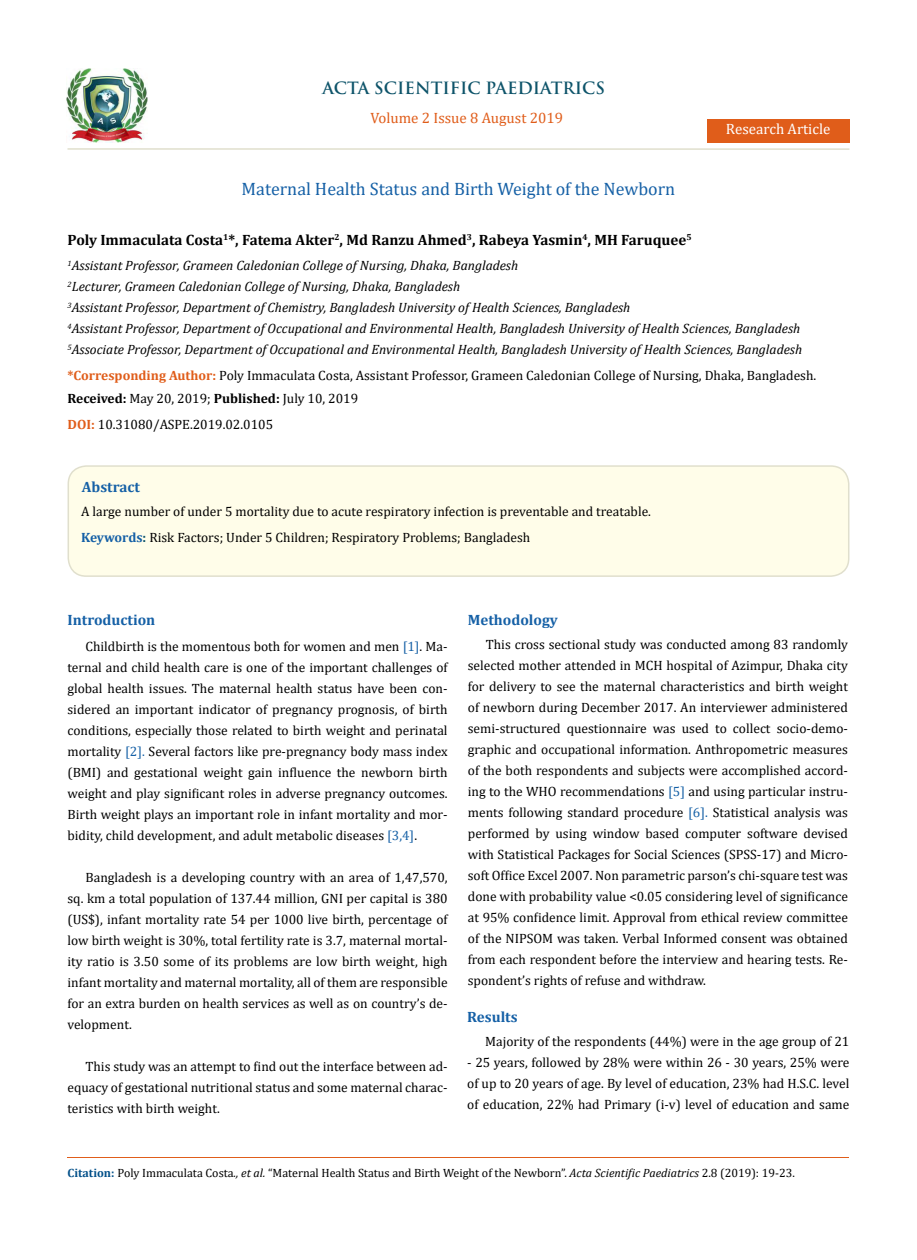
<style>
.page{position:relative;width:917px;height:1260px;background:#fff}
.page>*{position:absolute;margin:0;border:0;box-sizing:border-box;transform-origin:0 0}
.t1{font:18px "Cambria";color:#1560a6}
.t2{font:700 16.5px "Trajan Pro";color:#0e546a}
.t3{font:700 15px "Cambria";color:#000}
.t4{font:700 15px "Cambria";color:#1560a6}
.t5{font:15px "Cambria";color:#e05d1a}
.t6{font:15px "Cambria";color:#fff}
.t7{font:13.5px/21px "Cambria";color:#000;text-align:justify}
.t8{font:italic 13.5px/21px "Cambria";color:#000}
.t9{font:12px "Cambria";color:#000}
.s1{font-weight:700;color:#e05d1a}
.s2{font-weight:700}
.s3{font-weight:700;color:#1560a6}
.s4{font-weight:700;color:#0e546a}
.s5{color:#1560a6}
.s6{font-weight:700;color:#035089}
.s7{font-style:italic}
</style>
<div class="page">
<img style="left:67px;top:68px;width:80px;height:74px">
<div style="left:707px;top:119px;width:142px;height:23px;background:#e05d1a"></div>
<div style="left:68px;top:466px;width:780px;height:110px;background:#fffde9;border-radius:18px"></div>
<div style="left:68px;top:465px;width:781px;height:112px;border:2px solid #e0dfcd;border-radius:18px"></div>
<hr style="left:67px;top:1158px;width:782px;height:1px;background:#e05d1a">
<hr style="left:67px;top:148px;width:782px;height:2px;background:#e0dfcd">
<p class="t2" style="left:322px;top:77px;width:284px">ACTA SCIENTIFIC PAEDIATRICS</p>
<p class="t5" style="left:370px;top:109px;width:194px">Volume 2 Issue 8 August 2019</p>
<p class="t6" style="left:726px;top:120px;width:106px">Research Article</p>
<h1 class="t1" style="left:242px;top:178px;width:435px">Maternal Health Status and Birth Weight of the Newborn</h1>
<p class="t3" style="left:67px;top:229px;width:625px">Poly Immaculata Costa<sup>1</sup>*, Fatema Akter<sup>2</sup>, Md Ranzu Ahmed<sup>3</sup>, Rabeya Yasmin<sup>4</sup>, MH Faruquee<sup>5</sup></p>
<p class="t8" style="left:68px;top:254px;width:736px"><sup>1</sup>Assistant Professor, Grameen Caledonian College of Nursing, Dhaka, Bangladesh<br><sup>2</sup>Lecturer, Grameen Caledonian College of Nursing, Dhaka, Bangladesh<br><sup>3</sup>Assistant Professor, Department of Chemistry, Bangladesh University of Health Sciences, Bangladesh<br><sup>4</sup>Assistant Professor, Department of Occupational and Environmental Health, Bangladesh University of Health Sciences, Bangladesh <sup>5</sup>Associate Professor, Department of Occupational and Environmental Health, Bangladesh University of Health Sciences, Bangladesh</p>
<p class="t7" style="left:68px;top:364px;width:750px"><span class="s1">*Corresponding Author:</span> Poly Immaculata Costa, Assistant Professor, Grameen Caledonian College of Nursing, Dhaka, Bangladesh.</p>
<p class="t7" style="left:68px;top:388px;width:292px"><span class="s2">Received:</span> May 20, 2019; <span class="s2">Published:</span> July 10, 2019</p>
<p class="t7" style="left:68px;top:414px;width:207px"><span class="s1">DOI:</span> 10.31080/ASPE.2019.02.0105</p>
<p class="t4" style="left:82px;top:476px;width:60px">Abstract</p>
<p class="t7" style="left:81px;top:501px;width:571px">A large number of under 5 mortality due to acute respiratory infection is preventable and treatable.</p>
<p class="t7" style="left:81px;top:527px;width:451px"><span class="s3">Keywords</span><span class="s4">:</span> Risk Factors; Under 5 Children; Respiratory Problems; Bangladesh</p>
<p class="t4" style="left:68px;top:610px;width:89px">Introduction</p>
<p class="t7" style="left:67px;top:636px;width:381px;text-indent:18px">Childbirth is the momentous both for women and men <span class="s5">[1]</span>. Ma&shy;ternal and child health care is one of the important challenges of global health issues. The maternal health status have been con&shy;sidered an important indicator of pregnancy prognosis, of birth conditions, especially those related to birth weight and perinatal mortality <span class="s5">[2].</span> Several factors like pre-pregnancy body mass index (BMI) and gestational weight gain influence the newborn birth weight and play significant roles in adverse pregnancy outcomes.<br>Birth weight plays an important role in infant mortality and mor&shy;bidity, child development, and adult metabolic diseases <span class="s5">[3,4]</span>.</p>
<p class="t7" style="left:67px;top:867px;width:381px;text-indent:18px">Bangladesh is a developing country with an area of 1,47,570, sq. km a total population of 137.44 million, GNI per capital is 380 (US$), infant mortality rate 54 per 1000 live birth, percentage of low birth weight is 30%, total fertility rate is 3.7, maternal mortal&shy;ity ratio is 3.50 some of its problems are low birth weight, high infant mortality and maternal mortality, all of them are responsible for an extra burden on health services as well as on country’s de&shy;velopment.</p>
<p class="t7" style="left:67px;top:1056px;width:381px;text-indent:18px">This study was an attempt to find out the interface between ad&shy;equacy of gestational nutritional status and some maternal charac&shy;teristics with birth weight.</p>
<p class="t4" style="left:468px;top:610px;width:92px">Methodology</p>
<p class="t7" style="left:468px;top:634px;width:381px;text-indent:18px">This cross sectional study was conducted among 83 randomly selected mother attended in MCH hospital of Azimpur, Dhaka city for delivery to see the maternal characteristics and birth weight of newborn during December 2017. An interviewer administered semi-structured questionnaire was used to collect socio-demo&shy;graphic and occupational information. Anthropometric measures of the both respondents and subjects were accomplished accord&shy;ing to the WHO recommendations <span class="s5">[5]</span> and using particular instru&shy;ments following standard procedure <span class="s5">[6].</span> Statistical analysis was performed by using window based computer software devised with Statistical Packages for Social Sciences (SPSS-17) and Micro&shy;soft Office Excel 2007. Non parametric parson’s chi-square test was done with probability value &lt;0.05 considering level of significance at 95% confidence limit. Approval from ethical review committee of the NIPSOM was taken. Verbal Informed consent was obtained from each respondent before the interview and hearing tests. Re&shy;spondent’s rights of refuse and withdraw.</p>
<p class="t4" style="left:467px;top:1007px;width:52px">Results</p>
<p class="t7" style="left:485px;top:1031px;width:365px">Majority of the respondents (44%) were in the age group of 21</p>
<p class="t7" style="left:467px;top:1052px;width:384px">- 25 years, followed by 28% were within 26 - 30 years, 25% were of up to 20 years of age. By level of education, 23% had H.S.C. level of education, 22% had Primary (i-v) level of education and same</p>
<p class="t9" style="left:67px;top:1166px;width:728px"><span class="s6">Citation:</span> Poly Immaculata Costa<span class="s7">., et al.</span> “Maternal Health Status and Birth Weight of the Newborn”. <span class="s7">Acta Scientific Paediatrics</span> 2.8 (2019): 19-23.</p>
</div>
